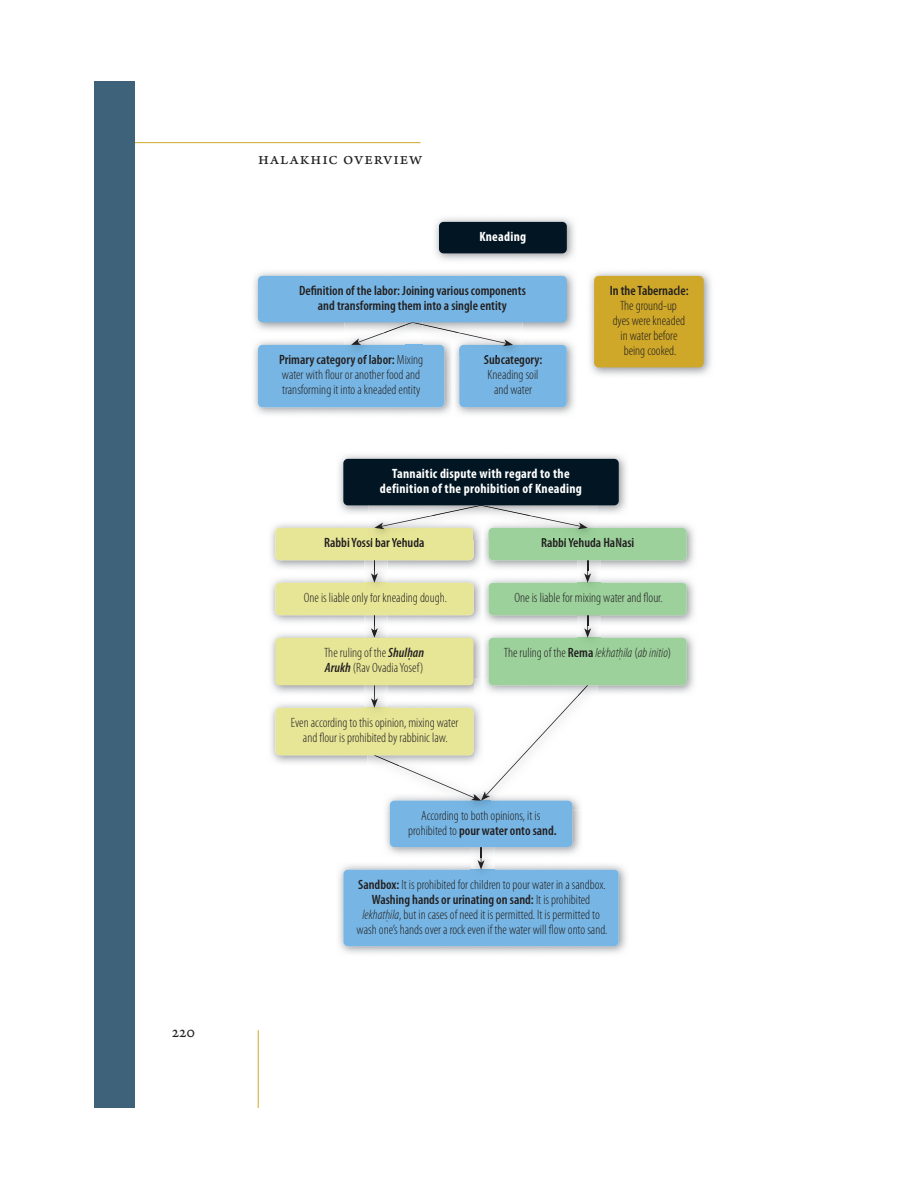
<style>
.page{position:relative;width:918px;height:1188px;background:#fff}
.page>*{position:absolute;margin:0;border:0;box-sizing:border-box;transform-origin:0 0}
.t1{font:18px "Arno Pro";letter-spacing:.05em;color:#231f20}
.t2{font:300 condensed 13.5px/15px "Myriad Pro";color:#231f20;text-align:center}
.t3{font:600 condensed 13.5px/15px "Myriad Pro";color:#231f20;text-align:center}
.t4{font:700 condensed 13.5px/15px "Myriad Pro";letter-spacing:.02em;color:#fff;text-align:center}
.t5{font:italic 300 condensed 13.5px "Myriad Pro";color:#231f20}
.s1{font-weight:600}
.s2{font-weight:600;font-style:italic}
.s3{font-family:"Myriad Dot";font-weight:600;font-style:italic}
.s4{font-style:normal}
.s5{font-weight:600;font-style:normal}
.s6{font-family:"Myriad Dot"}
.s7{font-style:italic}
.s8{font-family:"Myriad Dot";font-style:italic}
</style>
<div class="page">
<hr style="left:258px;top:1030px;width:1px;height:77px;background:#cfa829">
<hr style="left:95px;top:142px;width:326px;height:1px;background:#cfa829">
<div style="left:95px;top:81px;width:40px;height:1026px;background:#3f627b"></div>
<img style="left:435px;top:217px;width:140px;height:44px">
<div style="left:439px;top:222px;width:128px;height:31px;background:#011622;border-radius:4px"></div>
<img style="left:254px;top:340px;width:321px;height:75px">
<div style="left:258px;top:345px;width:186px;height:62px;background:#77b6e4;border-radius:4px"></div>
<img style="left:452px;top:356px;width:3px;height:59px">
<div style="left:459px;top:345px;width:108px;height:62px;background:#77b6e4;border-radius:4px"></div>
<img style="left:590px;top:271px;width:121px;height:105px">
<div style="left:594px;top:276px;width:110px;height:91px;background:#cfa829;border-radius:4px"></div>
<img style="left:344px;top:338px;width:179px;height:18px">
<img style="left:344px;top:355px;width:51px;height:1px">
<svg style="left:357px;top:322px;width:56px;height:21px"></svg>
<svg style="left:351px;top:338px;width:10px;height:7px"></svg>
<img style="left:405px;top:345px;width:39px;height:11px">
<svg style="left:405px;top:355px;width:18px;height:1px"></svg>
<img style="left:459px;top:345px;width:64px;height:11px">
<img style="left:484px;top:355px;width:39px;height:1px">
<svg style="left:412px;top:322px;width:95px;height:22px"></svg>
<svg style="left:503px;top:339px;width:10px;height:7px"></svg>
<img style="left:254px;top:271px;width:321px;height:62px">
<img style="left:383px;top:325px;width:22px;height:8px">
<img style="left:405px;top:325px;width:18px;height:8px">
<img style="left:423px;top:324px;width:37px;height:9px">
<svg style="left:405px;top:322px;width:18px;height:3px"></svg>
<div style="left:258px;top:276px;width:309px;height:46px;background:#77b6e4;border-radius:4px"></div>
<img style="left:338px;top:864px;width:289px;height:90px">
<div style="left:343px;top:870px;width:276px;height:76px;background:#77b6e4;border-radius:4px"></div>
<img style="left:369px;top:626px;width:13px;height:4px">
<img style="left:271px;top:578px;width:210px;height:48px">
<div style="left:275px;top:583px;width:199px;height:32px;background:#e7e697;border-radius:5px"></div>
<img style="left:364px;top:571px;width:24px;height:14px">
<img style="left:271px;top:523px;width:210px;height:48px">
<svg style="left:371px;top:560px;width:7px;height:23px"></svg>
<div style="left:275px;top:528px;width:199px;height:32px;background:#e7e697;border-radius:5px"></div>
<img style="left:471px;top:858px;width:23px;height:14px">
<img style="left:385px;top:810px;width:196px;height:47px">
<svg style="left:478px;top:847px;width:7px;height:23px"></svg>
<div style="left:390px;top:801px;width:182px;height:46px;background:#77b6e4;border-radius:4px"></div>
<img style="left:385px;top:798px;width:78px;height:13px">
<img style="left:390px;top:801px;width:84px;height:10px">
<img style="left:270px;top:703px;width:97px;height:60px">
<img style="left:367px;top:755px;width:7px;height:8px">
<img style="left:374px;top:755px;width:26px;height:11px">
<div style="left:275px;top:708px;width:199px;height:47px;background:#e7e697;border-radius:5px"></div>
<img style="left:490px;top:801px;width:90px;height:9px">
<img style="left:598px;top:633px;width:96px;height:61px">
<img style="left:484px;top:633px;width:94px;height:45px">
<svg style="left:463px;top:685px;width:125px;height:116px"></svg>
<div style="left:489px;top:638px;width:198px;height:47px;background:#9cd19c;border-radius:5px"></div>
<img style="left:364px;top:696px;width:24px;height:14px">
<img style="left:270px;top:630px;width:211px;height:66px">
<svg style="left:371px;top:615px;width:7px;height:23px"></svg>
<img style="left:481px;top:685px;width:3px;height:11px">
<svg style="left:371px;top:685px;width:7px;height:23px"></svg>
<div style="left:275px;top:638px;width:199px;height:47px;background:#e7e697;border-radius:5px"></div>
<img style="left:601px;top:579px;width:93px;height:45px">
<img style="left:484px;top:579px;width:94px;height:45px">
<svg style="left:578px;top:615px;width:23px;height:23px"></svg>
<div style="left:489px;top:583px;width:198px;height:32px;background:#9cd19c;border-radius:5px"></div>
<img style="left:484px;top:521px;width:210px;height:50px">
<svg style="left:584px;top:560px;width:7px;height:23px"></svg>
<div style="left:489px;top:528px;width:198px;height:32px;background:#9cd19c;border-radius:5px"></div>
<img style="left:368px;top:521px;width:106px;height:7px">
<img style="left:375px;top:528px;width:99px;height:11px">
<img style="left:386px;top:538px;width:38px;height:1px">
<svg style="left:371px;top:538px;width:15px;height:1px"></svg>
<svg style="left:381px;top:505px;width:100px;height:22px"></svg>
<svg style="left:374px;top:523px;width:10px;height:6px"></svg>
<img style="left:491px;top:527px;width:87px;height:1px">
<img style="left:541px;top:528px;width:49px;height:11px">
<img style="left:542px;top:538px;width:54px;height:1px">
<img style="left:474px;top:521px;width:17px;height:18px">
<svg style="left:489px;top:528px;width:2px;height:11px"></svg>
<svg style="left:481px;top:505px;width:100px;height:22px"></svg>
<svg style="left:578px;top:523px;width:10px;height:6px"></svg>
<img style="left:338px;top:454px;width:289px;height:62px">
<img style="left:430px;top:506px;width:44px;height:10px">
<img style="left:474px;top:508px;width:17px;height:8px">
<img style="left:491px;top:507px;width:41px;height:9px">
<svg style="left:474px;top:505px;width:17px;height:3px"></svg>
<div style="left:343px;top:459px;width:276px;height:46px;background:#011622;border-radius:4px"></div>
<h1 class="t1" style="left:172px;top:1024px;width:25px">220</h1>
<h1 class="t1" style="left:258px;top:151px;width:166px">Halakhic Overview</h1>
<p class="t4" style="left:479px;top:230px;width:48px">Kneading</p>
<p class="t3" style="left:299px;top:284px;width:228px">Definition of the labor: Joining various components and transforming them into a single entity</p>
<p class="t2" style="left:279px;top:353px;width:146px;text-align:left"><span class="s1">Primary category of labor:</span> Mixing water with flour or another food and transforming it into a kneaded entity</p>
<p class="t3" style="left:484px;top:353px;width:60px">Subcategory:</p>
<p class="t2" style="left:488px;top:368px;width:53px">Kneading soil and water</p>
<p class="t4" style="left:380px;top:467px;width:204px">Tannaitic dispute with regard to the definition of the prohibition of Kneading</p>
<p class="t3" style="left:610px;top:284px;width:80px">In the Tabernacle:</p>
<p class="t2" style="left:613px;top:299px;width:74px">The ground-up dyes were kneaded in water before being cooked.</p>
<p class="t3" style="left:324px;top:536px;width:102px">Rabbi Yossi bar Yehuda</p>
<p class="t2" style="left:304px;top:591px;width:145px">One is liable only for kneading dough.</p>
<p class="t3" style="left:541px;top:536px;width:95px">Rabbi Yehuda HaNasi</p>
<p class="t2" style="left:515px;top:591px;width:150px">One is liable for mixing water and flour.</p>
<p class="t2" style="left:324px;top:646px;width:101px">The ruling of the <span class="s2">Shul</span><span class="s3">ḥ</span><span class="s2">an</span></p>
<p class="t5" style="left:504px;top:645px;width:169px"><span class="s4">The ruling of the</span> <span class="s5">Rema</span> lekhat<span class="s6">ḥ</span>ila <span class="s4">(</span>ab initio<span class="s4">)</span></p>
<p class="t2" style="left:325px;top:661px;width:100px"><span class="s2">Arukh</span> (Rav Ovadia Yosef)</p>
<p class="t2" style="left:291px;top:716px;width:169px">Even according to this opinion, mixing water and flour is prohibited by rabbinic law.</p>
<p class="t2" style="left:408px;top:809px;width:150px">According to both opinions, it is prohibited to <span class="s1">pour water onto sand.</span></p>
<p class="t2" style="left:357px;top:878px;width:252px"><span class="s1">Sandbox:</span> It is prohibited for children to pour water in a sandbox.<br><span class="s1">Washing hands or urinating on sand:</span> It is prohibited <span class="s7">lekhat</span><span class="s8">ḥ</span><span class="s7">ila</span>, but in cases of need it is permitted. It is permitted to wash one’s hands over a rock even if the water will flow onto sand.</p>
</div>
